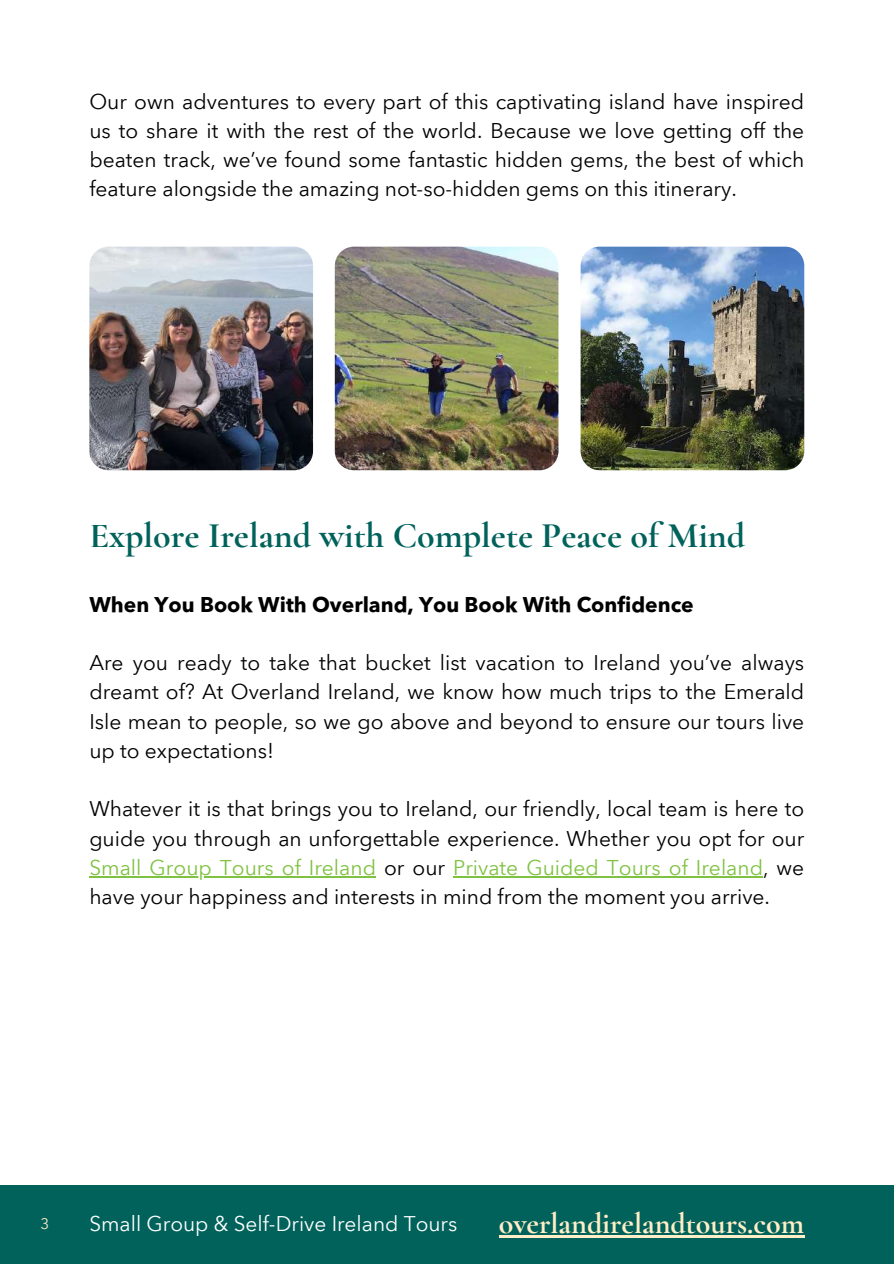
<style>
.page{position:relative;width:894px;height:1264px;background:#fff}
.page>*{position:absolute;margin:0;border:0;box-sizing:border-box;transform-origin:0 0}
.t1{font:700 36px "Cormorant Garamond";color:#00625b}
.t2{font:700 30px "Cormorant Garamond";color:#ffeec6}
.t3{font:21px/29.2px "Avenir Next Arabic";color:#000;text-align:justify}
.t4{font:700 21px "Avenir Next Arabic";color:#000}
.t5{font:20.85px "Avenir Next Arabic";color:#fff}
.t6{font:15px "Avenir Next Arabic";color:#ffeec6}
.s1{color:#7fc241}
</style>
<div class="page">
<img style="left:89px;top:247px;width:224px;height:223px;border-radius:19px">
<img style="left:335px;top:247px;width:223px;height:223px;border-radius:19px">
<img style="left:580px;top:247px;width:224px;height:223px;border-radius:19px">
<div style="left:0;top:1184px;width:893px;height:79px;background:#00625b"></div>
<hr style="left:89px;top:876px;width:287px;height:1px;background:#7fc241">
<hr style="left:453px;top:876px;width:309px;height:1px;background:#7fc241">
<hr style="left:498px;top:1235px;width:306px;height:2px;background:#ffeec6">
<p class="t3" style="left:89px;top:87px;width:716px">Our own adventures to every part of this captivating island have inspired us to share it with the rest of the world. Because we love getting off the beaten track, we’ve found some fantastic hidden gems, the best of which feature alongside the amazing not-so-hidden gems on this itinerary.</p>
<h1 class="t1" style="left:89px;top:513px;width:657px">Explore Ireland with Complete Peace of Mind</h1>
<p class="t4" style="left:89px;top:592px;width:605px">When You Book With Overland, You Book With Confidence</p>
<p class="t3" style="left:89px;top:648px;width:716px">Are you ready to take that bucket list vacation to Ireland you’ve always dreamt of? At Overland Ireland, we know how much trips to the Emerald Isle mean to people, so we go above and beyond to ensure our tours live up to expectations!</p>
<p class="t3" style="left:89px;top:794px;width:716px">Whatever it is that brings you to Ireland, our friendly, local team is here to guide you through an unforgettable experience. Whether you opt for our <span class="s1">Small Group Tours of Ireland</span> or our <span class="s1">Private Guided Tours of Ireland</span>, we have your happiness and interests in mind from the moment you arrive.</p>
<p class="t6" style="left:40px;top:1214px;width:10px">3</p>
<p class="t5" style="left:89px;top:1211px;width:369px">Small Group &amp; Self-Drive Ireland Tours</p>
<h2 class="t2" style="left:498px;top:1205px;width:307px">overlandirelandtours.com</h2>
</div>
